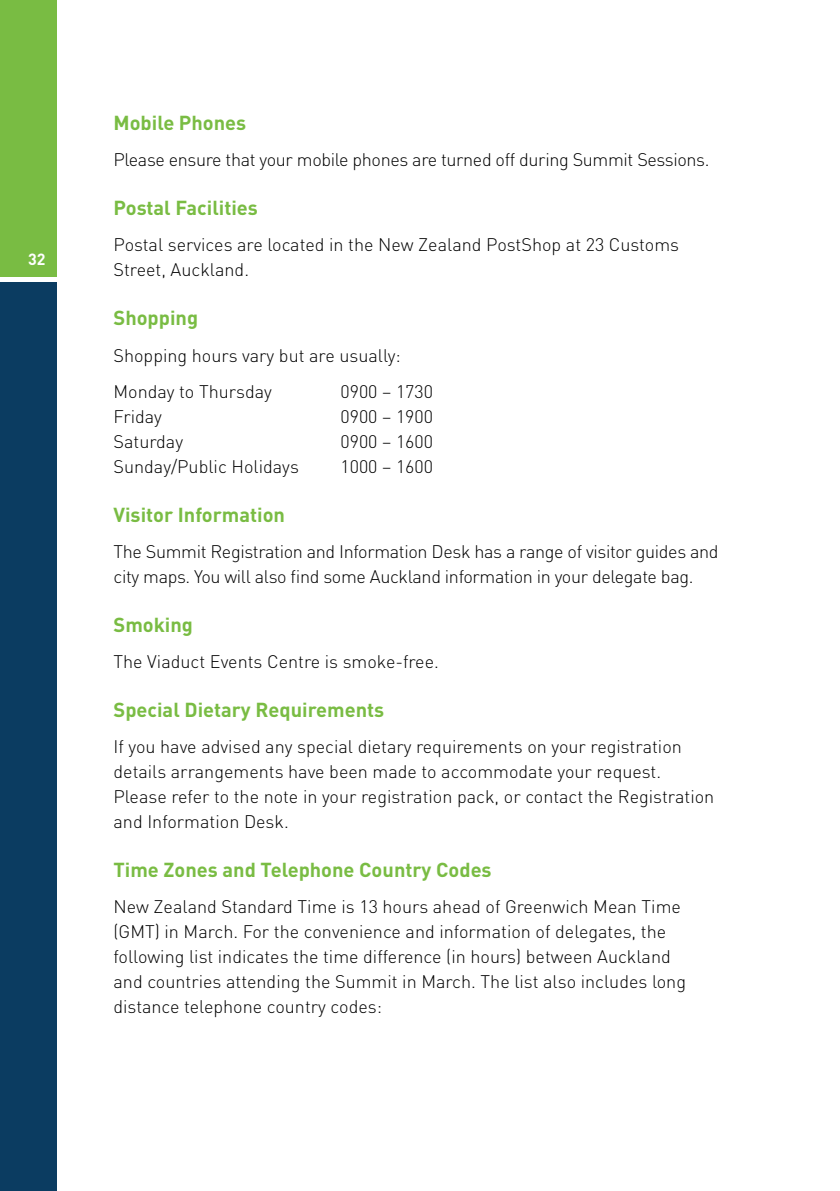
<style>
.page{position:relative;width:840px;height:1191px;background:#fff}
.page>*{position:absolute;margin:0;border:0;box-sizing:border-box;transform-origin:0 0}
.t1{font:700 20px "DIN";color:#79bc43}
.t2{font:300 18px/25px "DIN";color:#000}
.t3{font:300 18px/25px "DIN";letter-spacing:-.02em;color:#000}
.t4{font:700 16px "DIN";color:#fff}
</style>
<div class="page">
<div style="left:0;top:0;width:57px;height:277px;background:#79bc43"></div>
<div style="left:0;top:282px;width:57px;height:909px;background:#0b3c61"></div>
<p class="t4" style="left:28px;top:249px;width:19px">32</p>
<p class="t1" style="left:113px;top:110px;width:134px">Mobile Phones</p>
<p class="t3" style="left:113px;top:147px;width:597px">Please ensure that your mobile phones are turned off during Summit Sessions.</p>
<p class="t1" style="left:113px;top:195px;width:146px">Postal Facilities</p>
<p class="t2" style="left:113px;top:232px;width:567px">Postal services are located in the New Zealand PostShop at 23 Customs<br>Street, Auckland.</p>
<p class="t1" style="left:113px;top:305px;width:86px">Shopping</p>
<p class="t2" style="left:113px;top:337px;width:289px;line-height:36.4px">Shopping hours vary but are usually:<br>Monday to Thursday</p>
<p class="t2" style="left:340px;top:379px;width:94px">0900 – 1730</p>
<p class="t2" style="left:113px;top:404px;width:50px">Friday</p>
<p class="t2" style="left:340px;top:404px;width:94px">0900 – 1900</p>
<p class="t2" style="left:113px;top:429px;width:71px">Saturday</p>
<p class="t2" style="left:340px;top:429px;width:94px">0900 – 1600</p>
<p class="t2" style="left:113px;top:454px;width:187px">Sunday/Public Holidays</p>
<p class="t2" style="left:340px;top:454px;width:94px">1000 – 1600</p>
<p class="t1" style="left:113px;top:501px;width:173px">Visitor Information</p>
<p class="t3" style="left:113px;top:539px;width:606px">The Summit Registration and Information Desk has a range of visitor guides and city maps. You will also find some Auckland information in your delegate bag.</p>
<p class="t1" style="left:113px;top:611px;width:81px">Smoking</p>
<p class="t2" style="left:113px;top:649px;width:327px">The Viaduct Events Centre is smoke-free.</p>
<p class="t1" style="left:113px;top:696px;width:272px">Special Dietary Requirements</p>
<p class="t2" style="left:113px;top:734px;width:602px">If you have advised any special dietary requirements on your registration details arrangements have been made to accommodate your request.<br>Please refer to the note in your registration pack, or contact the Registration and Information Desk.</p>
<p class="t1" style="left:113px;top:856px;width:379px">Time Zones and Telephone Country Codes</p>
<p class="t2" style="left:113px;top:894px;width:573px">New Zealand Standard Time is 13 hours ahead of Greenwich Mean Time (GMT) in March. For the convenience and information of delegates, the following list indicates the time difference (in hours) between Auckland and countries attending the Summit in March. The list also includes long distance telephone country codes:</p>
</div>
